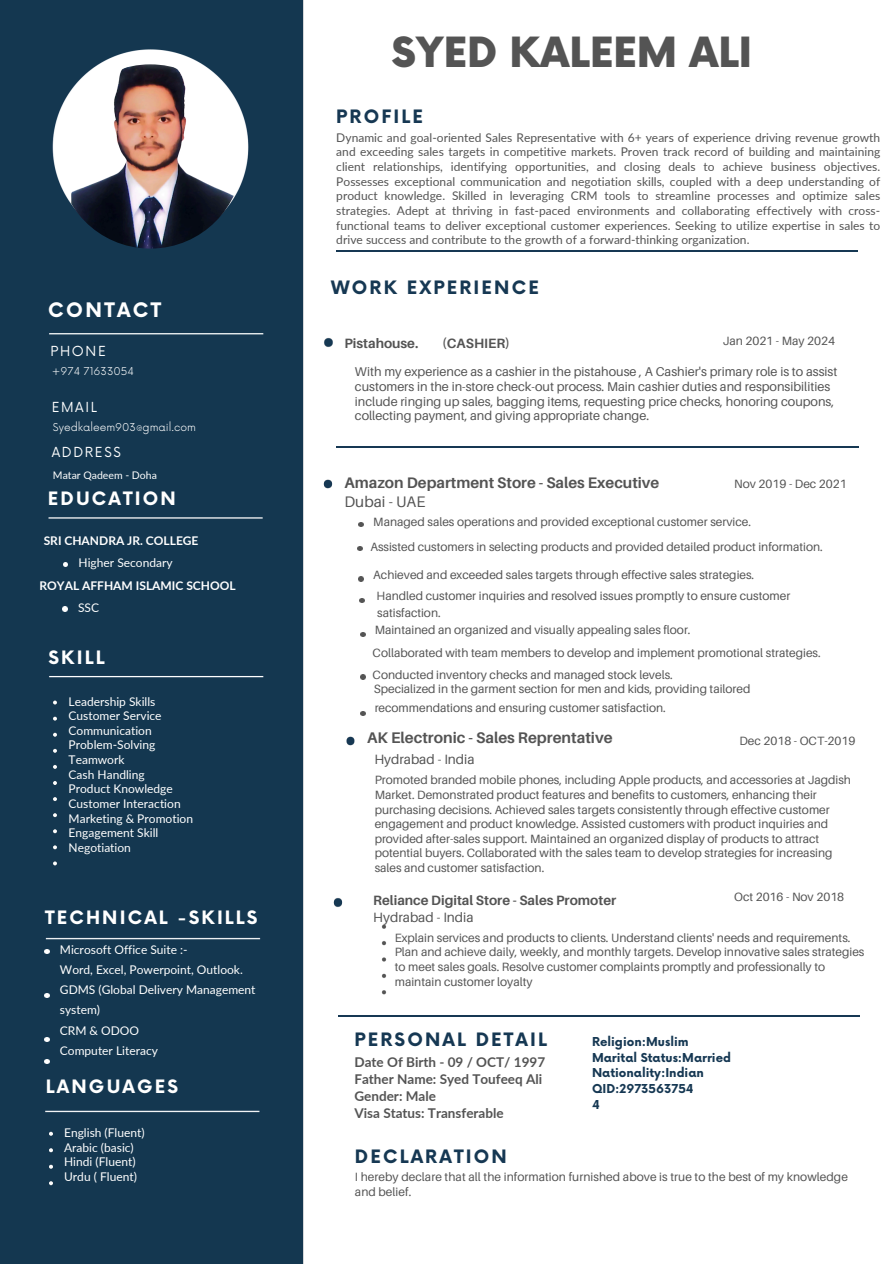
<style>
.page{position:relative;width:894px;height:1264px;background:#fff}
.page>*{position:absolute;margin:0;border:0;box-sizing:border-box;transform-origin:0 0}
.t1{font:900 40.5px "Now";color:#545454}
.t2{font:700 19.5px "Now";letter-spacing:.12em;color:#fff}
.t3{font:700 18px "Now";letter-spacing:.12em;color:#163853}
.t4{font:700 18px "Now";letter-spacing:.12em;color:#fff}
.t5{font:700 15.45px "Aileron";color:#545454}
.t6{font:700 15.3px/19px "Aileron";color:#545454}
.t7{font:700 13.5px/16.8px "Lato";color:#545454}
.t8{font:700 13.5px/16.8px "Aileron";color:#545454}
.t9{font:13.5px "Now";letter-spacing:.12em;color:#fff}
.t10{font:13.5px "Aileron";color:#545454}
.t11{font:12.75px/14.7px "Aileron";color:#545454}
.t12{font:12px/14.7px "Aileron";color:#545454}
.t13{font:12px/14.7px "Lato";color:#545454;text-align:justify}
.t14{font:12px/14.7px "Lato";color:#fff}
.t15{font:700 12px/15.8px "Now";color:#163853}
.t16{font:700 12px "Lato";color:#fff}
.t17{font:300 10.5px "Now";color:#fff}
.t18{font:10.5px "Lato";color:#fff}
.s1{font-weight:400}
</style>
<div class="page">
<div style="left:0;top:0;width:304px;height:1263px;background:#143750"></div>
<img style="left:323px;top:479px;width:10px;height:10px">
<img style="left:346px;top:736px;width:9px;height:10px">
<hr style="left:336px;top:251px;width:521px;height:1px;background:#163853">
<img style="left:333px;top:898px;width:10px;height:9px">
<hr style="left:336px;top:446px;width:522px;height:1px;background:#163853">
<hr style="left:338px;top:1015px;width:521px;height:1px;background:#163853">
<img style="left:58px;top:64px;width:184px;height:184px;border-radius:92px">
<svg style="left:44px;top:949px;width:5px;height:4px"></svg>
<svg style="left:44px;top:993px;width:5px;height:4px"></svg>
<svg style="left:44px;top:1037px;width:5px;height:4px"></svg>
<svg style="left:44px;top:1059px;width:5px;height:4px"></svg>
<img style="left:41px;top:1124px;width:19px;height:68px">
<div style="left:46px;top:693px;width:19px;height:179px;background:#143750"></div>
<svg style="left:63px;top:606px;width:4px;height:5px"></svg>
<svg style="left:63px;top:562px;width:5px;height:4px"></svg>
<svg style="left:359px;top:522px;width:4px;height:4px"></svg>
<svg style="left:358px;top:546px;width:4px;height:5px"></svg>
<svg style="left:359px;top:577px;width:4px;height:4px"></svg>
<img style="left:381px;top:924px;width:6px;height:71px">
<img style="left:324px;top:338px;width:9px;height:9px">
<svg style="left:360px;top:598px;width:4px;height:4px"></svg>
<svg style="left:361px;top:632px;width:4px;height:4px"></svg>
<svg style="left:361px;top:674px;width:4px;height:5px"></svg>
<svg style="left:361px;top:711px;width:4px;height:4px"></svg>
<p class="t2" style="left:48px;top:299px;width:114px">CONTACT</p>
<p class="t9" style="left:51px;top:343px;width:57px">PHONE</p>
<p class="t17" style="left:52px;top:365px;width:84px">+974 71633054</p>
<h4 class="t9" style="left:52px;top:399px;width:47px">EMAIL</h4>
<p class="t17" style="left:53px;top:421px;width:144px">Syedkaleem903@gmail.com</p>
<p class="t9" style="left:52px;top:444px;width:71px">ADDRESS</p>
<p class="t18" style="left:53px;top:468px;width:105px">Matar Qadeem - Doha</p>
<h2 class="t4" style="left:48px;top:489px;width:129px">EDUCATION</h2>
<p class="t16" style="left:44px;top:532px;width:156px">SRI CHANDRA JR. COLLEGE</p>
<p class="t14" style="left:79px;top:555px;width:95px">Higher Secondary</p>
<h2 class="t16" style="left:39px;top:577px;width:198px">ROYAL AFFHAM ISLAMIC SCHOOL</h2>
<p class="t14" style="left:78px;top:599px;width:23px">SSC</p>
<p class="t4" style="left:48px;top:647px;width:57px">SKILL</p>
<p class="t14" style="left:69px;top:693px;width:126px">Leadership Skills<br>Customer Service<br>Communication<br>Problem-Solving<br>Teamwork<br>Cash Handling<br>Product Knowledge<br>Customer Interaction<br>Marketing &amp; Promotion<br>Engagement Skill<br>Negotiation</p>
<p class="t4" style="left:45px;top:907px;width:214px">TECHNICAL -SKILLS</p>
<p class="t14" style="left:60px;top:938px;width:197px;line-height:20.2px">Microsoft Office Suite :-<br>Word, Excel, Powerpoint, Outlook.<br>GDMS (Global Delivery Management system)<br>CRM &amp; ODOO<br>Computer Literacy</p>
<h6 class="t4" style="left:46px;top:1077px;width:134px">LANGUAGES</h6>
<p class="t14" style="left:64px;top:1124px;width:82px">English (Fluent)<br>Arabic (basic)<br>Hindi (Fluent)<br>Urdu ( Fluent)</p>
<p class="t1" style="left:391px;top:31px;width:362px">SYED KALEEM ALI</p>
<h6 class="t3" style="left:336px;top:106px;width:88px">PROFILE</h6>
<p class="t13" style="left:336px;top:130px;width:545px">Dynamic and goal-oriented Sales Representative with 6+ years of experience driving revenue growth and exceeding sales targets in competitive markets. Proven track record of building and maintaining client relationships, identifying opportunities, and closing deals to achieve business objectives.<br>Possesses exceptional communication and negotiation skills, coupled with a deep understanding of product knowledge. Skilled in leveraging CRM tools to streamline processes and optimize sales strategies. Adept at thriving in fast-paced environments and collaborating effectively with cross&shy;functional teams to deliver exceptional customer experiences. Seeking to utilize expertise in sales to drive success and contribute to the growth of a forward-thinking organization.</p>
<h2 class="t3" style="left:331px;top:278px;width:209px">WORK EXPERIENCE</h2>
<p class="t8" style="left:344px;top:334px;width:75px">Pistahouse.</p>
<p class="t8" style="left:442px;top:334px;width:70px">(CASHIER)</p>
<p class="t12" style="left:722px;top:333px;width:114px">Jan 2021 - May 2024</p>
<p class="t11" style="left:355px;top:364px;width:484px">With my experience as a cashier in the pistahouse , A Cashier's primary role is to assist customers in the in-store check-out process. Main cashier duties and responsibilities include ringing up sales, bagging items, requesting price checks, honoring coupons, collecting payment, and giving appropriate change.</p>
<p class="t6" style="left:344px;top:473px;width:316px">Amazon Department Store - Sales Executive<br><span class="s1">Dubai - UAE</span></p>
<p class="t12" style="left:734px;top:476px;width:114px">Nov 2019 - Dec 2021</p>
<p class="t12" style="left:373px;top:514px;width:379px">Managed sales operations and provided exceptional customer service.</p>
<p class="t12" style="left:370px;top:539px;width:454px">Assisted customers in selecting products and provided detailed product information.</p>
<p class="t12" style="left:373px;top:567px;width:382px">Achieved and exceeded sales targets through effective sales strategies.</p>
<p class="t12" style="left:376px;top:588px;width:415px">Handled customer inquiries and resolved issues promptly to ensure customer</p>
<h2 class="t12" style="left:377px;top:605px;width:65px">satisfaction.</h2>
<p class="t12" style="left:374px;top:622px;width:317px">Maintained an organized and visually appealing sales floor.</p>
<p class="t12" style="left:372px;top:644px;width:449px">Collaborated with team members to develop and implement promotional strategies.</p>
<h1 class="t12" style="left:372px;top:667px;width:301px">Conducted inventory checks and managed stock levels.</h1>
<p class="t12" style="left:374px;top:681px;width:378px">Specialized in the garment section for men and kids, providing tailored</p>
<p class="t12" style="left:374px;top:700px;width:292px">recommendations and ensuring customer satisfaction.</p>
<p class="t5" style="left:367px;top:728px;width:247px">AK Electronic - Sales Reprentative</p>
<p class="t10" style="left:374px;top:751px;width:102px">Hydrabad - India</p>
<h2 class="t12" style="left:739px;top:733px;width:117px">Dec 2018 - OCT-2019</h2>
<p class="t12" style="left:374px;top:772px;width:477px">Promoted branded mobile phones, including Apple products, and accessories at Jagdish Market. Demonstrated product features and benefits to customers, enhancing their purchasing decisions. Achieved sales targets consistently through effective customer engagement and product knowledge. Assisted customers with product inquiries and provided after-sales support. Maintained an organized display of products to attract potential buyers. Collaborated with the sales team to develop strategies for increasing sales and customer satisfaction.</p>
<p class="t8" style="left:373px;top:891px;width:244px">Reliance Digital Store - Sales Promoter<br><span class="s1">Hydrabad - India</span></p>
<h2 class="t12" style="left:734px;top:889px;width:111px">Oct 2016 - Nov 2018</h2>
<h5 class="t12" style="left:394px;top:930px;width:471px">Explain services and products to clients. Understand clients' needs and requirements.<br>Plan and achieve daily, weekly, and monthly targets. Develop innovative sales strategies to meet sales goals. Resolve customer complaints promptly and professionally to maintain customer loyalty</h5>
<p class="t3" style="left:354px;top:1029px;width:194px">PERSONAL DETAIL</p>
<p class="t7" style="left:354px;top:1053px;width:192px">Date Of Birth - 09 / OCT/ 1997<br>Father Name: Syed Toufeeq Ali<br>Gender: Male<br>Visa Status: Transferable</p>
<p class="t15" style="left:592px;top:1034px;width:140px">Religion:Muslim<br>Marital Status:Married<br>Nationality:Indian<br>QID:2973563754<br>4</p>
<h6 class="t3" style="left:355px;top:1147px;width:153px">DECLARATION</h6>
<p class="t12" style="left:355px;top:1169px;width:494px">I hereby declare that all the information furnished above is true to the best of my knowledge and belief.</p>
</div>
